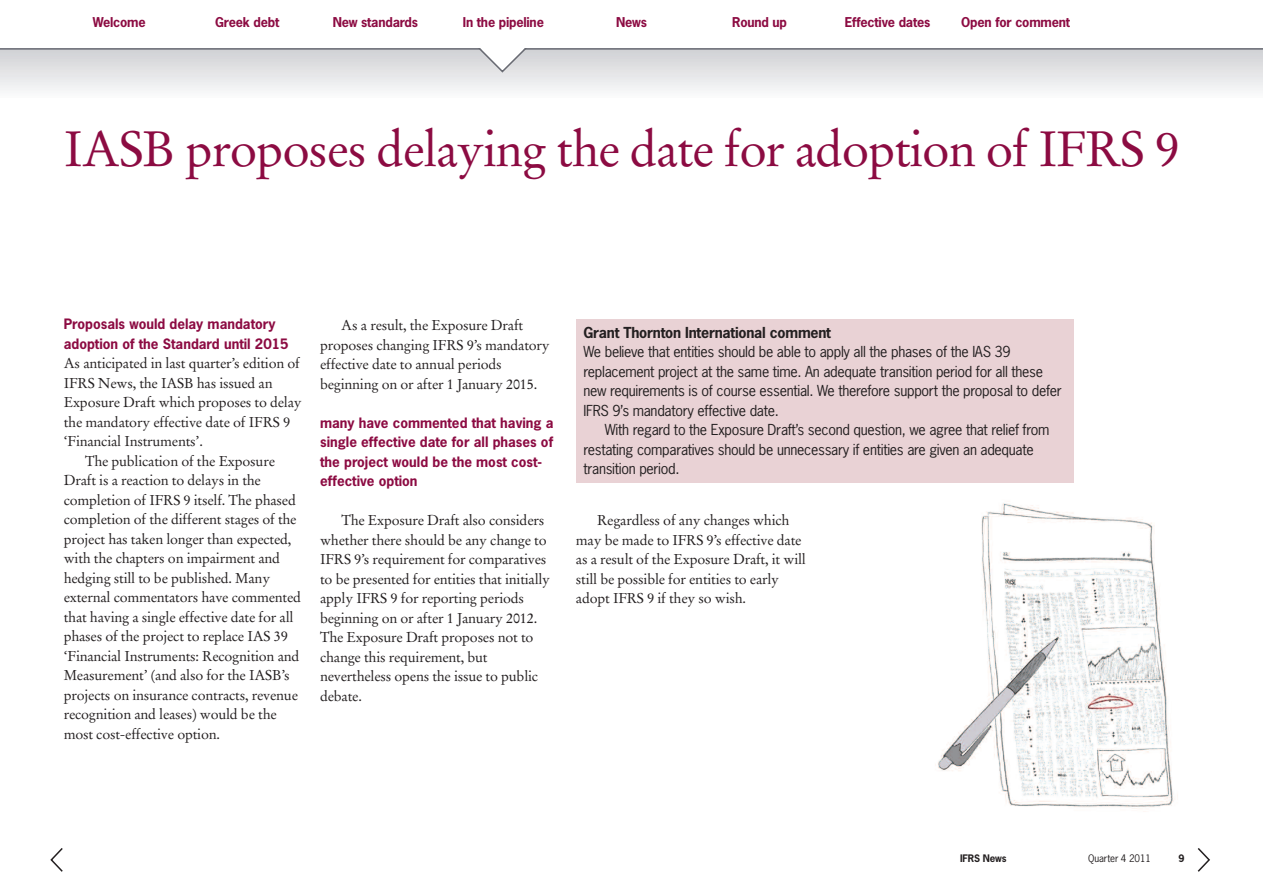
<style>
.page{position:relative;width:1263px;height:893px;background:#fff}
.page>*{position:absolute;margin:0;border:0;box-sizing:border-box;transform-origin:0 0}
.t1{font:49.5px "Stempel Garamond";letter-spacing:-.025em;color:#8c0b42}
.t2{font:14.25px/19.5px "Stempel Garamond";letter-spacing:-.015em;color:#231f20}
.t3{font:14.25px/19.5px "News Gothic";letter-spacing:-.02em;color:#231f20}
.t4{font:700 14.25px "News Gothic";letter-spacing:-.015em;color:#231f20}
.t5{font:700 13.5px/19.5px "News Gothic";color:#8c0b42}
.t6{font:700 12.75px "News Gothic";letter-spacing:-.015em;color:#8c0b42}
.t7{font:9.75px "News Gothic";letter-spacing:-.015em;color:#231f20}
.t8{font:700 9.75px "News Gothic";letter-spacing:-.015em;color:#231f20}
</style>
<div class="page">
<svg style="left:1197px;top:848px;width:13px;height:24px"></svg>
<svg style="left:50px;top:848px;width:13px;height:24px"></svg>
<div style="left:0;top:49px;width:1263px;height:49px;background:linear-gradient(to bottom,#d0d0d4,#fbfbfc)"></div>
<hr style="left:0;top:48px;width:1263px;height:2px;background:#696b73">
<svg style="left:476px;top:48px;width:53px;height:25px"></svg>
<div style="left:576px;top:319px;width:497px;height:164px;background:#e9d2d5"></div>
<img style="left:935px;top:503px;width:243px;height:306px">
<p class="t6" style="left:93px;top:15px;width:54px">Welcome</p>
<p class="t6" style="left:215px;top:15px;width:66px">Greek debt</p>
<p class="t6" style="left:333px;top:15px;width:87px">New standards</p>
<p class="t6" style="left:463px;top:15px;width:82px">In the pipeline</p>
<p class="t6" style="left:616px;top:15px;width:32px">News</p>
<p class="t6" style="left:732px;top:15px;width:56px">Round up</p>
<p class="t6" style="left:845px;top:15px;width:87px">Effective dates</p>
<p class="t6" style="left:961px;top:15px;width:110px">Open for comment</p>
<h1 class="t1" style="left:64px;top:128px;width:1117px">IASB proposes delaying the date for adoption of IFRS 9</h1>
<p class="t5" style="left:64px;top:315px;width:226px">Proposals would delay mandatory adoption of the Standard until 2015</p>
<p class="t2" style="left:64px;top:355px;width:238px">As anticipated in last quarter’s edition of</p>
<p class="t2" style="left:64px;top:375px;width:210px">IFRS News, the IASB has issued an</p>
<p class="t2" style="left:64px;top:394px;width:239px">Exposure Draft which proposes to delay</p>
<p class="t2" style="left:64px;top:414px;width:228px">the mandatory effective date of IFRS 9</p>
<p class="t2" style="left:64px;top:433px;width:141px">‘Financial Instruments’.</p>
<p class="t2" style="left:85px;top:453px;width:191px">The publication of the Exposure</p>
<p class="t2" style="left:64px;top:472px;width:199px">Draft is a reaction to delays in the</p>
<p class="t2" style="left:64px;top:492px;width:234px">completion of IFRS 9 itself. The phased</p>
<p class="t2" style="left:64px;top:511px;width:234px">completion of the different stages of the</p>
<p class="t2" style="left:64px;top:531px;width:229px">project has taken longer than expected,</p>
<p class="t2" style="left:64px;top:550px;width:218px">with the chapters on impairment and</p>
<p class="t2" style="left:64px;top:570px;width:208px">hedging still to be published. Many</p>
<p class="t2" style="left:64px;top:589px;width:239px">external commentators have commented</p>
<p class="t2" style="left:64px;top:609px;width:231px">that having a single effective date for all</p>
<p class="t2" style="left:64px;top:628px;width:226px">phases of the project to replace IAS 39</p>
<p class="t2" style="left:64px;top:648px;width:237px">‘Financial Instruments: Recognition and</p>
<p class="t2" style="left:64px;top:667px;width:227px">Measurement’ (and also for the IASB’s</p>
<p class="t2" style="left:64px;top:687px;width:236px">projects on insurance contracts, revenue</p>
<p class="t2" style="left:64px;top:706px;width:214px">recognition and leases) would be the</p>
<p class="t2" style="left:64px;top:726px;width:158px">most cost-effective option.</p>
<p class="t2" style="left:320px;top:317px;width:231px;text-indent:21px">As a result, the Exposure Draft proposes changing IFRS 9’s mandatory effective date to annual periods beginning on or after 1 January 2015.</p>
<p class="t5" style="left:320px;top:413px;width:235px">many have commented that having a single effective date for all phases of the project would be the most cost&shy;effective option</p>
<p class="t2" style="left:320px;top:512px;width:232px;text-indent:21px">The Exposure Draft also considers whether there should be any change to IFRS 9’s requirement for comparatives to be presented for entities that initially apply IFRS 9 for reporting periods beginning on or after 1 January 2012.<br>The Exposure Draft proposes not to change this requirement, but nevertheless opens the issue to public debate.</p>
<p class="t2" style="left:576px;top:512px;width:231px;text-indent:21px">Regardless of any changes which may be made to IFRS 9’s effective date as a result of the Exposure Draft, it will still be possible for entities to early adopt IFRS 9 if they so wish.</p>
<p class="t4" style="left:583px;top:324px;width:249px">Grant Thornton International comment</p>
<p class="t3" style="left:583px;top:342px;width:480px">We believe that entities should be able to apply all the phases of the IAS 39 replacement project at the same time. An adequate transition period for all these new requirements is of course essential. We therefore support the proposal to defer IFRS 9’s mandatory effective date.</p>
<p class="t3" style="left:583px;top:420px;width:467px;text-indent:21px">With regard to the Exposure Draft’s second question, we agree that relief from restating comparatives should be unnecessary if entities are given an adequate transition period.</p>
<p class="t8" style="left:960px;top:853px;width:48px">IFRS News</p>
<p class="t7" style="left:1088px;top:853px;width:64px">Quarter 4 2011</p>
<p class="t8" style="left:1179px;top:853px;width:8px">9</p>
</div>
